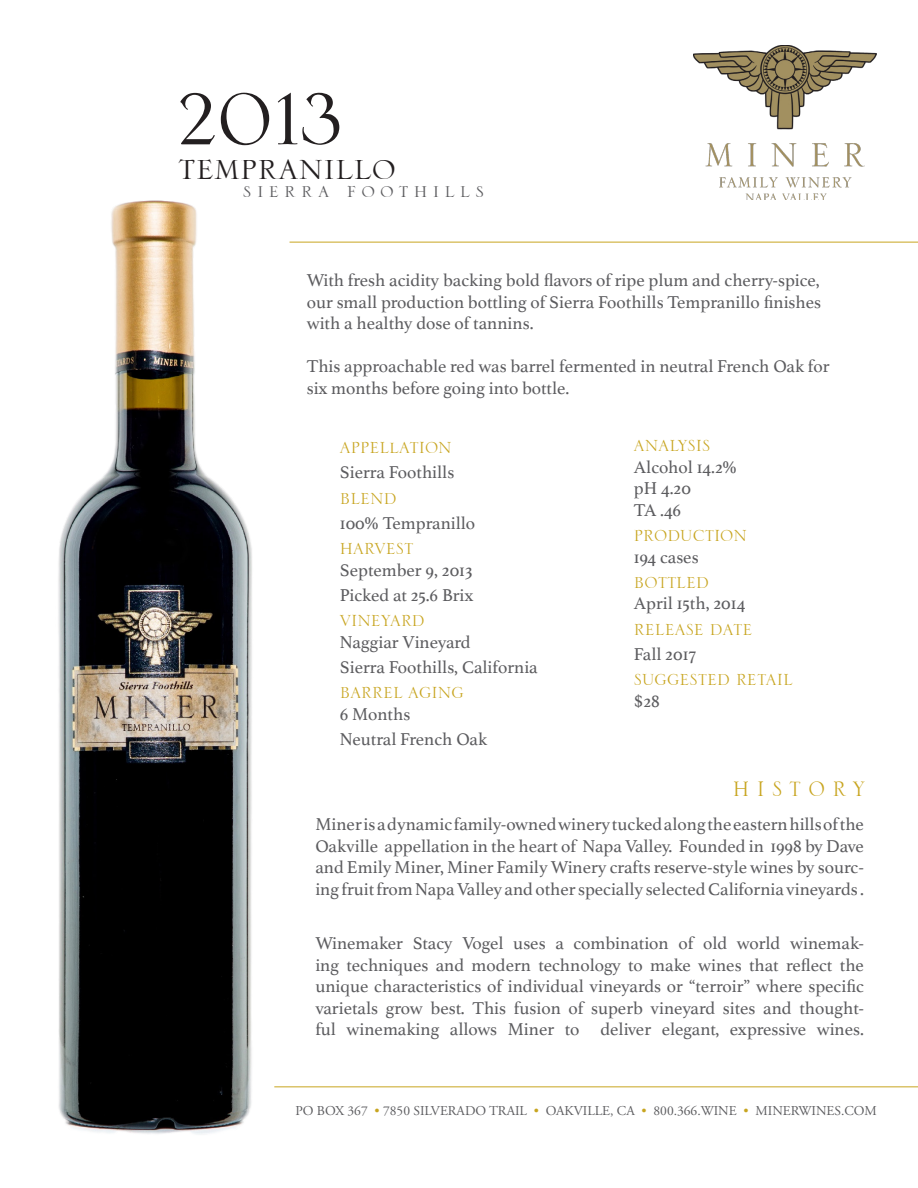
<style>
.page{position:relative;width:918px;height:1188px;background:#fff}
.page>*{position:absolute;margin:0;border:0;box-sizing:border-box;transform-origin:0 0}
.t1{font:97.5px "Serlio LH";color:#231f20}
.t2{font:45px "Serlio LH";color:#231f20}
.t3{font:27.6px "Serlio LH";color:#c8a520;scale:.96 1}
.t4{font:25.5px "Serlio LH";letter-spacing:.2em;color:#5c5c5f}
.t5{font:21px "Serlio LH";color:#c8a520}
.t6{font:18px/21.6px "Athelas";color:#5c5c5f}
.t7{font:13.5px "Adobe Garamond Pro";color:#5c5c5f}
.s1{font-size:24px}
.s2{color:#c8a520}
</style>
<div class="page">
<hr style="left:274px;top:1086px;width:644px;height:1px;background:#c8a520">
<img style="left:693px;top:46px;width:184px;height:153px">
<hr style="left:290px;top:242px;width:628px;height:1px;background:#c8a520">
<img style="left:58px;top:200px;width:361px;height:934px">
<p class="t1" style="left:177px;top:71px;width:168px">2013</p>
<p class="t2" style="left:178px;top:145px;width:219px">tempranillo</p>
<p class="t4" style="left:243px;top:178px;width:243px">sierra foothills</p>
<p class="t6" style="left:307px;top:269px;width:516px;text-align:justify">With fresh acidity backing bold flavors of ripe plum and cherry-spice, our small production bottling of Sierra Foothills Tempranillo finishes with a healthy dose of tannins.</p>
<p class="t6" style="left:307px;top:355px;width:524px">This approachable red was barrel fermented in neutral French Oak for six months before going into bottle.</p>
<p class="t5" style="left:340px;top:438px;width:114px">APPEL<span class="s1">l</span>ATION</p>
<p class="t6" style="left:340px;top:461px;width:116px">Sierra Foothills</p>
<p class="t5" style="left:340px;top:488px;width:58px">BLEND</p>
<p class="t6" style="left:340px;top:512px;width:137px">100% Tempranillo</p>
<p class="t5" style="left:340px;top:538px;width:75px">HARVEST</p>
<p class="t6" style="left:340px;top:557px;width:135px;line-height:25.2px">September 9, 2013<br>Picked at 25.6 Brix</p>
<p class="t5" style="left:340px;top:610px;width:86px">VINEYARD</p>
<p class="t6" style="left:340px;top:629px;width:199px;line-height:25.2px">Naggiar Vineyard<br>Sierra Foothills, California</p>
<p class="t5" style="left:340px;top:682px;width:125px">BARREL AGING</p>
<p class="t6" style="left:340px;top:701px;width:149px;line-height:25.2px">6 Months<br>Neutral French Oak</p>
<p class="t5" style="left:634px;top:435px;width:78px">ANALYSIS</p>
<p class="t6" style="left:634px;top:455px;width:105px">Alcohol 14.2% pH 4.20<br>TA .46</p>
<p class="t5" style="left:634px;top:525px;width:115px">PRODUCTION</p>
<p class="t6" style="left:634px;top:545px;width:66px">194 cases</p>
<p class="t5" style="left:634px;top:572px;width:77px">BOTTLED</p>
<p class="t6" style="left:634px;top:592px;width:113px">April 15th, 2014</p>
<p class="t5" style="left:634px;top:619px;width:120px">RELEASE DATE</p>
<p class="t6" style="left:634px;top:643px;width:63px">Fall 2017</p>
<p class="t5" style="left:634px;top:669px;width:160px">SUGGESTED RETAIL</p>
<p class="t6" style="left:634px;top:689px;width:27px">$28</p>
<p class="t3" style="left:733px;top:775px;width:140px">H I S T O R Y</p>
<p class="t6" style="left:315px;top:813px;width:550px;text-align:justify">Miner is a dynamic family-owned winery tucked along the eastern hills of the Oakville appellation in the heart of Napa Valley. Founded in 1998 by Dave and Emily Miner, Miner Family Winery crafts reserve-style wines by sourc&shy;ing fruit from Napa Valley and other specially selected California vineyards .</p>
<p class="t6" style="left:315px;top:932px;width:550px;text-align:justify">Winemaker Stacy Vogel uses a combination of old world winemak&shy;ing techniques and modern technology to make wines that reflect the unique characteristics of individual vineyards or “terroir” where specific varietals grow best. This fusion of superb vineyard sites and thought&shy;ful winemaking allows Miner to deliver elegant, expressive wines.</p>
<p class="t7" style="left:295px;top:1103px;width:583px">PO BOX 367 <span class="s2">•</span> 7850 SILVERADO TRAIL <span class="s2">•</span> OAKVILLE, CA <span class="s2">•</span> 800.366.WINE <span class="s2">•</span> MINERWINES.COM</p>
</div>
